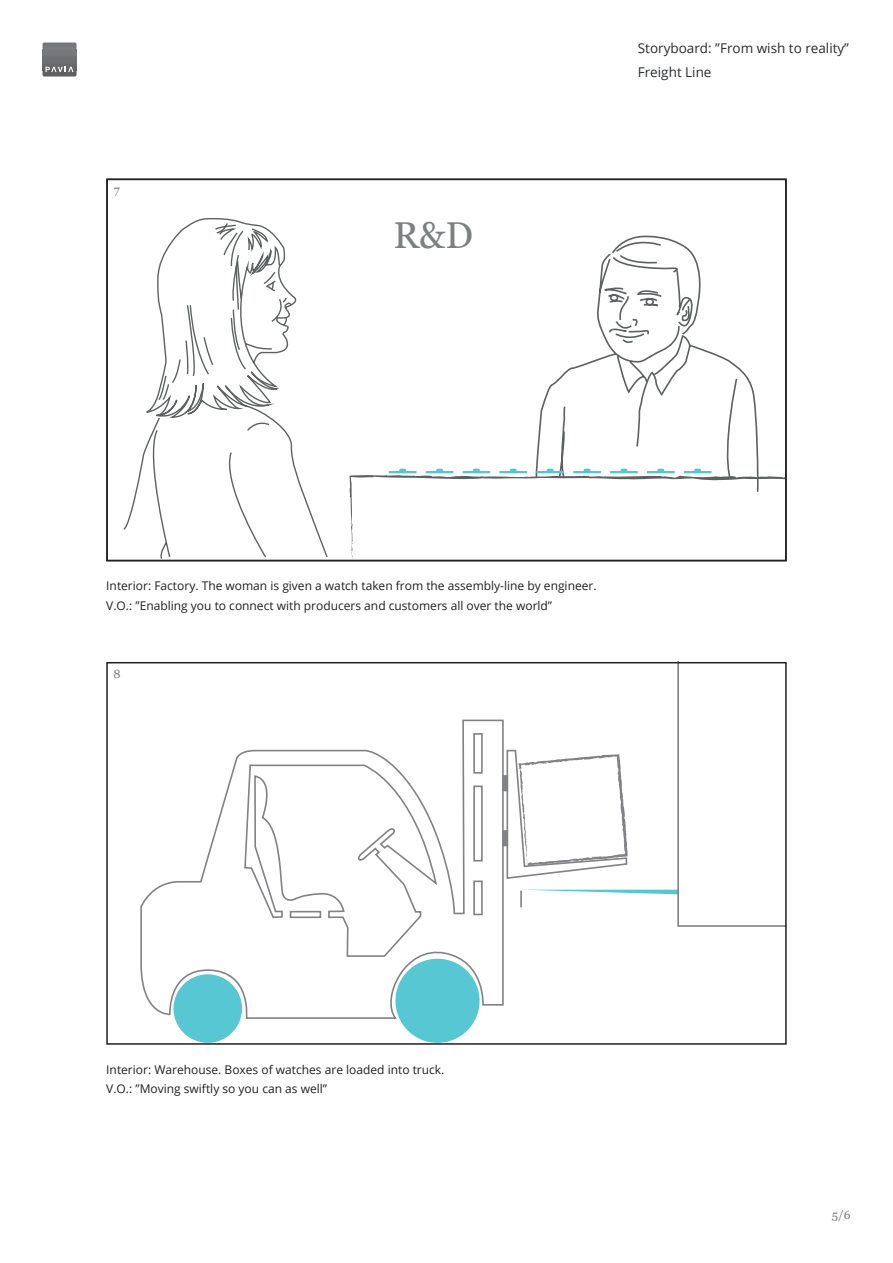
<style>
.page{position:relative;width:893px;height:1263px;background:#fff}
.page>*{position:absolute;margin:0;border:0;box-sizing:border-box;transform-origin:0 0}
.t1{font:37.05px "Georgia";color:#7d8082}
.t2{font:13.5px "Open Sans";color:#292c2f}
.t3{font:12px "Open Sans";color:#231f20}
.t4{font:12px "Georgia";color:#7d8082}
</style>
<div class="page">
<svg style="left:140px;top:719px;width:379px;height:301px"></svg>
<div style="left:502px;top:775px;width:6px;height:16px;background:#808285"></div>
<div style="left:502px;top:830px;width:6px;height:16px;background:#808285"></div>
<div style="left:173px;top:974px;width:69px;height:69px;background:#58c7d4;border-radius:50%"></div>
<div style="left:395px;top:959px;width:85px;height:84px;background:#58c7d4;border-radius:50%"></div>
<svg style="left:519px;top:665px;width:265px;height:262px"></svg>
<div style="left:106px;top:662px;width:681px;height:383px;border:2px solid #231f20"></div>
<svg style="left:43px;top:63px;width:34px;height:4px"></svg>
<svg style="left:43px;top:43px;width:34px;height:6px"></svg>
<div style="left:43px;top:49px;width:34px;height:8px;background:#76787b"></div>
<div style="left:43px;top:56px;width:34px;height:7px;background:#6f7073"></div>
<svg style="left:43px;top:67px;width:34px;height:10px"></svg>
<svg style="left:123px;top:218px;width:205px;height:340px"></svg>
<svg style="left:535px;top:235px;width:224px;height:234px"></svg>
<svg style="left:349px;top:469px;width:435px;height:88px"></svg>
<div style="left:106px;top:179px;width:681px;height:382px;border:2px solid #231f20"></div>
<p class="t4" style="left:114px;top:181px;width:8px">7</p>
<p class="t1" style="left:393px;top:208px;width:81px">R&amp;D</p>
<p class="t2" style="left:638px;top:39px;width:213px">Storyboard: ”From wish to reality”</p>
<p class="t2" style="left:638px;top:63px;width:75px">Freight Line</p>
<p class="t3" style="left:106px;top:578px;width:492px">Interior: Factory. The woman is given a watch taken from the assembly-line by engineer.</p>
<p class="t3" style="left:106px;top:597px;width:447px">V.O.: ”Enabling you to connect with producers and customers all over the world”</p>
<p class="t4" style="left:113px;top:665px;width:9px">8</p>
<p class="t3" style="left:106px;top:1061px;width:340px">Interior: Warehouse. Boxes of watches are loaded into truck.</p>
<p class="t3" style="left:106px;top:1081px;width:222px">V.O.: ”Moving swiftly so you can as well”</p>
<p class="t4" style="left:832px;top:1206px;width:20px">5/6</p>
</div>
